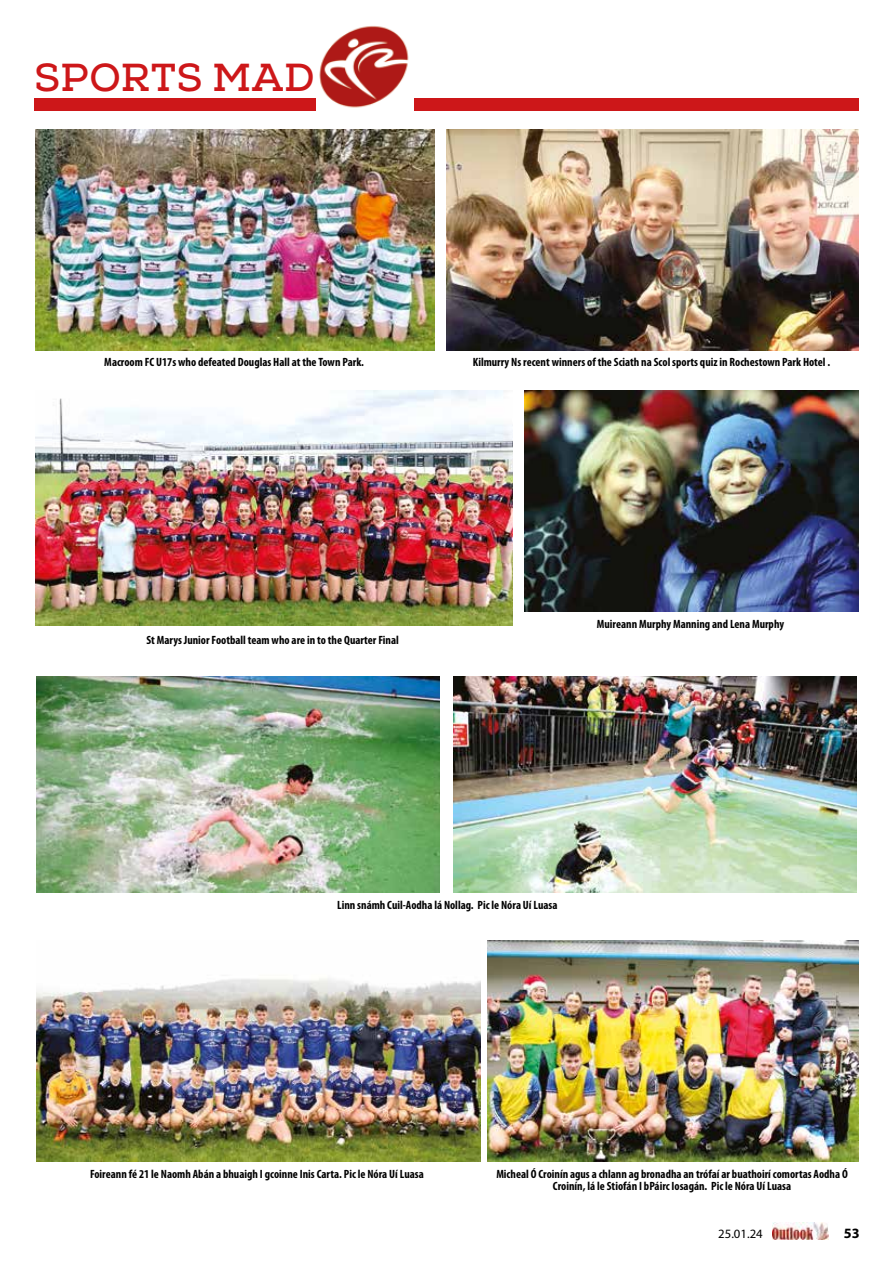
<style>
.page{position:relative;width:893px;height:1263px;background:#fff}
.page>*{position:absolute;margin:0;border:0;box-sizing:border-box;transform-origin:0 0}
.t1{font:39px "Nexa Slab Bold FREE";letter-spacing:.015em;color:#cd1719}
.t2{font:700 14.25px "Myriad Pro";color:#000}
.t3{font:12.75px "Myriad Pro";color:#000}
.t4{font:700 condensed 12px/12px "Myriad Pro";color:#000;text-align:center}
</style>
<div class="page">
<img style="left:772px;top:1223px;width:57px;height:17px">
<div style="left:34px;top:98px;width:825px;height:13px;background:#cd1719"></div>
<img style="left:317px;top:26px;width:96px;height:85px">
<img style="left:524px;top:390px;width:334px;height:221px">
<img style="left:36px;top:129px;width:399px;height:221px">
<img style="left:36px;top:390px;width:476px;height:235px">
<img style="left:447px;top:129px;width:411px;height:221px">
<img style="left:488px;top:941px;width:370px;height:221px">
<img style="left:36px;top:978px;width:444px;height:184px">
<img style="left:36px;top:676px;width:403px;height:217px">
<img style="left:453px;top:676px;width:404px;height:217px">
<h1 class="t1" style="left:34px;top:54px;width:282px">SPORTS MAD</h1>
<p class="t4" style="left:104px;top:356px;width:261px">Macroom FC U17s who defeated Douglas Hall at the Town Park.</p>
<p class="t4" style="left:473px;top:356px;width:359px">Kilmurry Ns recent winners of the Sciath na Scol sports quiz in Rochestown Park Hotel .</p>
<p class="t4" style="left:146px;top:633px;width:254px">St Marys Junior Football team who are in to the Quarter Final</p>
<p class="t4" style="left:597px;top:617px;width:189px">Muireann Murphy Manning and Lena Murphy</p>
<p class="t4" style="left:337px;top:899px;width:222px">Linn snámh Cuil-Aodha lá Nollag. Pic le Nóra Uí Luasa</p>
<p class="t4" style="left:90px;top:1168px;width:335px">Foireann fé 21 le Naomh Abán a bhuaigh I gcoinne Inis Carta. Pic le Nóra Uí Luasa</p>
<p class="t4" style="left:496px;top:1168px;width:353px">Micheal Ó Croinín agus a chlann ag bronadha an trófaí ar buathoirí comortas Aodha Ó<br>Croinín, lá le Stiofán I bPáirc Iosagán. Pic le Nóra Uí Luasa</p>
<p class="t3" style="left:718px;top:1226px;width:46px">25.01.24</p>
<p class="t2" style="left:844px;top:1224px;width:17px">53</p>
</div>
